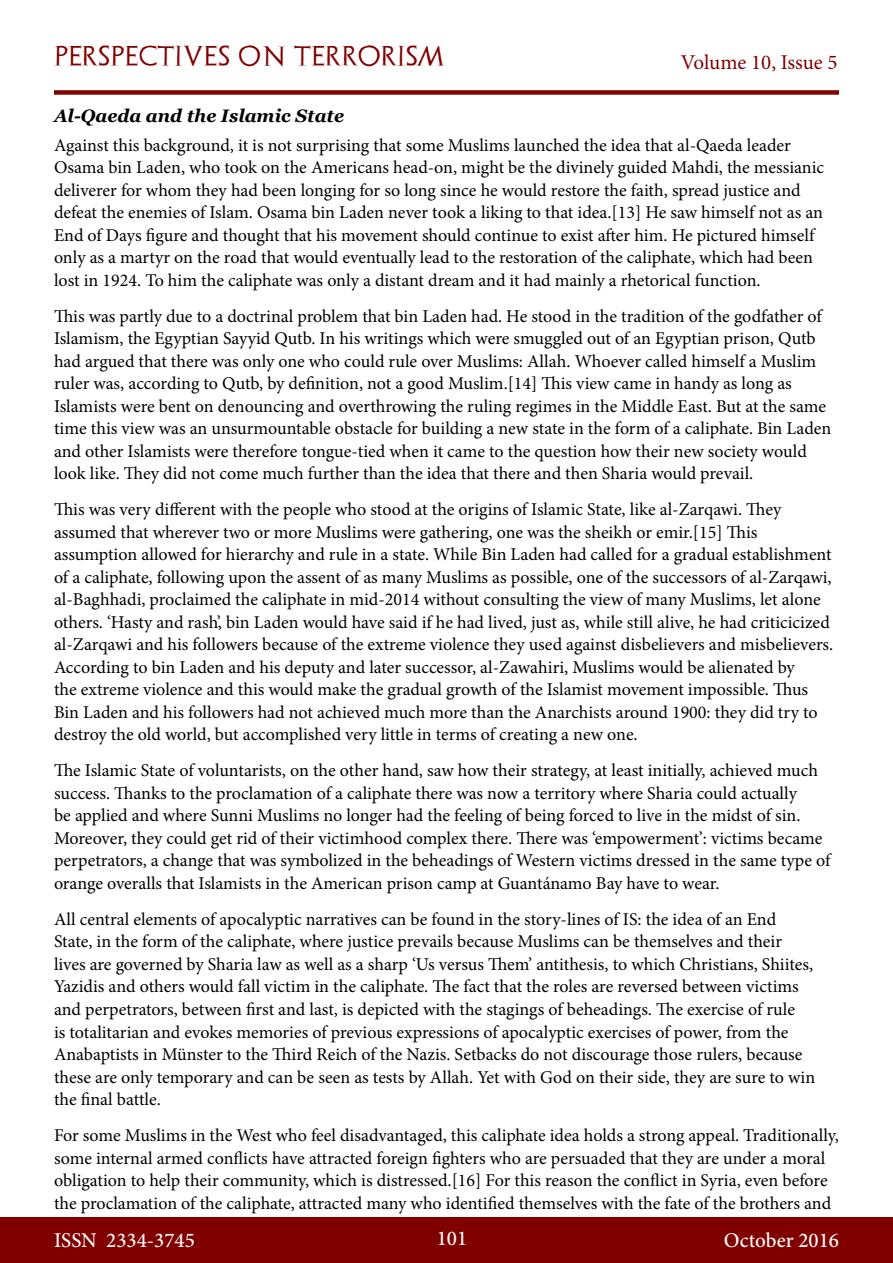
<style>
.page{position:relative;width:893px;height:1263px;background:#fff}
.page>*{position:absolute;margin:0;border:0;box-sizing:border-box;transform-origin:0 0}
.t1{font:500 21px "Minion Pro";color:#fff}
.t2{font:21px "Archeologicaps";letter-spacing:.045em;color:#800000}
.t3{font:21px "Minion Pro";letter-spacing:-.005em;color:#800000}
.t4{font:18px/22.5px "Minion Pro";color:#000}
.t5{font:italic 700 18px "Georgia";color:#000}
</style>
<div class="page">
<div style="left:0;top:1217px;width:893px;height:46px;background:#800000"></div>
<div style="left:54px;top:90px;width:785px;height:5px;background:#800000"></div>
<p class="t2" style="left:54px;top:43px;width:392px">PERSPECTIVES ON TERRORISM</p>
<p class="t3" style="left:681px;top:48px;width:158px">Volume 10, Issue 5</p>
<p class="t5" style="left:54px;top:102px;width:292px">Al-Qaeda and the Islamic State</p>
<p class="t4" style="left:54px;top:134px;width:772px">Against this background, it is not surprising that some Muslims launched the idea that al-Qaeda leader Osama bin Laden, who took on the Americans head-on, might be the divinely guided Mahdi, the messianic deliverer for whom they had been longing for so long since he would restore the faith, spread justice and defeat the enemies of Islam. Osama bin Laden never took a liking to that idea.[13] He saw himself not as an End of Days figure and thought that his movement should continue to exist after him. He pictured himself only as a martyr on the road that would eventually lead to the restoration of the caliphate, which had been lost in 1924. To him the caliphate was only a distant dream and it had mainly a rhetorical function.</p>
<p class="t4" style="left:54px;top:305px;width:779px">This was partly due to a doctrinal problem that bin Laden had. He stood in the tradition of the godfather of Islamism, the Egyptian Sayyid Qutb. In his writings which were smuggled out of an Egyptian prison, Qutb had argued that there was only one who could rule over Muslims: Allah. Whoever called himself a Muslim ruler was, according to Qutb, by definition, not a good Muslim.[14] This view came in handy as long as Islamists were bent on denouncing and overthrowing the ruling regimes in the Middle East. But at the same time this view was an unsurmountable obstacle for building a new state in the form of a caliphate. Bin Laden and other Islamists were therefore tongue-tied when it came to the question how their new society would look like. They did not come much further than the idea that there and then Sharia would prevail.</p>
<p class="t4" style="left:54px;top:498px;width:781px">This was very different with the people who stood at the origins of Islamic State, like al-Zarqawi. They assumed that wherever two or more Muslims were gathering, one was the sheikh or emir.[15] This assumption allowed for hierarchy and rule in a state. While Bin Laden had called for a gradual establishment of a caliphate, following upon the assent of as many Muslims as possible, one of the successors of al-Zarqawi, al-Baghhadi, proclaimed the caliphate in mid-2014 without consulting the view of many Muslims, let alone others. ‘Hasty and rash’, bin Laden would have said if he had lived, just as, while still alive, he had criticicized al-Zarqawi and his followers because of the extreme violence they used against disbelievers and misbelievers.<br>According to bin Laden and his deputy and later successor, al-Zawahiri, Muslims would be alienated by<br>the extreme violence and this would make the gradual growth of the Islamist movement impossible. Thus Bin Laden and his followers had not achieved much more than the Anarchists around 1900: they did try to destroy the old world, but accomplished very little in terms of creating a new one.</p>
<p class="t4" style="left:54px;top:759px;width:778px">The Islamic State of voluntarists, on the other hand, saw how their strategy, at least initially, achieved much success. Thanks to the proclamation of a caliphate there was now a territory where Sharia could actually<br>be applied and where Sunni Muslims no longer had the feeling of being forced to live in the midst of sin.<br>Moreover, they could get rid of their victimhood complex there. There was ‘empowerment’: victims became perpetrators, a change that was symbolized in the beheadings of Western victims dressed in the same type of orange overalls that Islamists in the American prison camp at Guantánamo Bay have to wear.</p>
<p class="t4" style="left:54px;top:908px;width:763px">All central elements of apocalyptic narratives can be found in the story-lines of IS: the idea of an End State, in the form of the caliphate, where justice prevails because Muslims can be themselves and their lives are governed by Sharia law as well as a sharp ‘Us versus Them’ antithesis, to which Christians, Shiites, Yazidis and others would fall victim in the caliphate. The fact that the roles are reversed between victims and perpetrators, between first and last, is depicted with the stagings of beheadings. The exercise of rule<br>is totalitarian and evokes memories of previous expressions of apocalyptic exercises of power, from the Anabaptists in Münster to the Third Reich of the Nazis. Setbacks do not discourage those rulers, because these are only temporary and can be seen as tests by Allah. Yet with God on their side, they are sure to win the final battle.</p>
<p class="t4" style="left:54px;top:1124px;width:786px">For some Muslims in the West who feel disadvantaged, this caliphate idea holds a strong appeal. Traditionally, some internal armed conflicts have attracted foreign fighters who are persuaded that they are under a moral obligation to help their community, which is distressed.[16] For this reason the conflict in Syria, even before the proclamation of the caliphate, attracted many who identified themselves with the fate of the brothers and</p>
<p class="t1" style="left:54px;top:1226px;width:142px">ISSN 2334-3745</p>
<p class="t1" style="left:437px;top:1224px;width:32px">101</p>
<p class="t1" style="left:724px;top:1226px;width:117px">October 2016</p>
</div>
